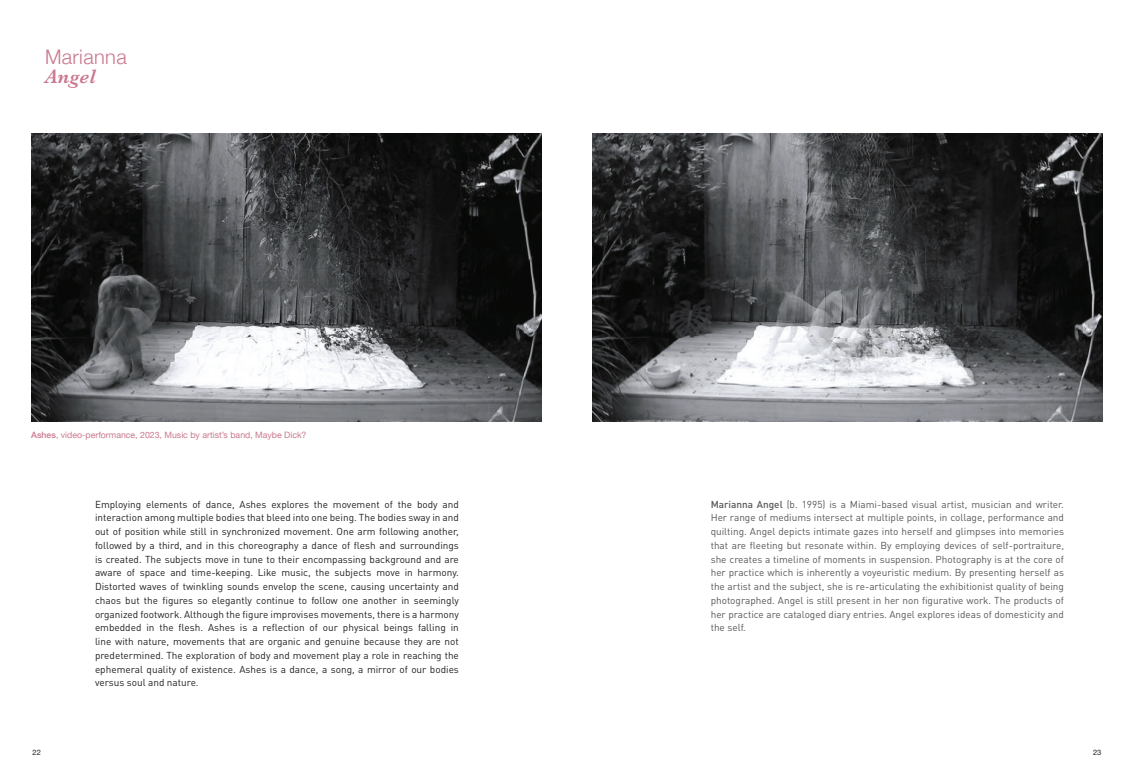
<style>
.page{position:relative;width:1134px;height:780px;background:#fff}
.page>*{position:absolute;margin:0;border:0;box-sizing:border-box;transform-origin:0 0}
.t1{font:300 20px "Helvetica Neue";letter-spacing:.02em;color:#ca788e}
.t2{font:italic 600 20px "Baskerville";letter-spacing:.02em;color:#ca788e}
.t3{font:10px/13.8px "DIN Pro";color:#231f20;text-align:justify}
.t4{font:10px/13.8px "DIN Pro";color:#57585a;text-align:justify}
.t5{font:8.75px "Helvetica Neue";color:#ca788e}
.t6{font:7.5px "Helvetica Neue";color:#231f20}
.s1{font-weight:500}
</style>
<div class="page">
<img style="left:31px;top:134px;width:511px;height:287px">
<img style="left:592px;top:134px;width:511px;height:287px">
<h1 class="t1" style="left:45px;top:41px;width:83px">Marianna</h1>
<h1 class="t2" style="left:45px;top:63px;width:52px">Angel</h1>
<p class="t5" style="left:31px;top:428px;width:277px"><span class="s1">Ashes</span>, video-performance, 2023, Music by artist’s band, Maybe Dick?</p>
<p class="t6" style="left:32px;top:746px;width:10px">22</p>
<p class="t3" style="left:95px;top:496px;width:365px">Employing elements of dance, Ashes explores the movement of the body and interaction among multiple bodies that bleed into one being. The bodies sway in and out of position while still in synchronized movement. One arm following another, followed by a third, and in this choreography a dance of flesh and surroundings is created. The subjects move in tune to their encompassing background and are aware of space and time-keeping. Like music, the subjects move in harmony.<br>Distorted waves of twinkling sounds envelop the scene, causing uncertainty and chaos but the figures so elegantly continue to follow one another in seemingly organized footwork. Although the figure improvises movements, there is a harmony embedded in the flesh. Ashes is a reflection of our physical beings falling in line with nature, movements that are organic and genuine because they are not predetermined. The exploration of body and movement play a role in reaching the ephemeral quality of existence. Ashes is a dance, a song, a mirror of our bodies versus soul and nature.</p>
<p class="t4" style="left:711px;top:496px;width:355px"><span class="s1">Marianna Angel</span> (b. 1995) is a Miami-based visual artist, musician and writer.<br>Her range of mediums intersect at multiple points, in collage, performance and quilting. Angel depicts intimate gazes into herself and glimpses into memories that are fleeting but resonate within. By employing devices of self-portraiture, she creates a timeline of moments in suspension. Photography is at the core of her practice which is inherently a voyeuristic medium. By presenting herself as the artist and the subject, she is re-articulating the exhibitionist quality of being photographed. Angel is still present in her non figurative work. The products of her practice are cataloged diary entries. Angel explores ideas of domesticity and the self.</p>
<p class="t6" style="left:1093px;top:746px;width:10px">23</p>
</div>
